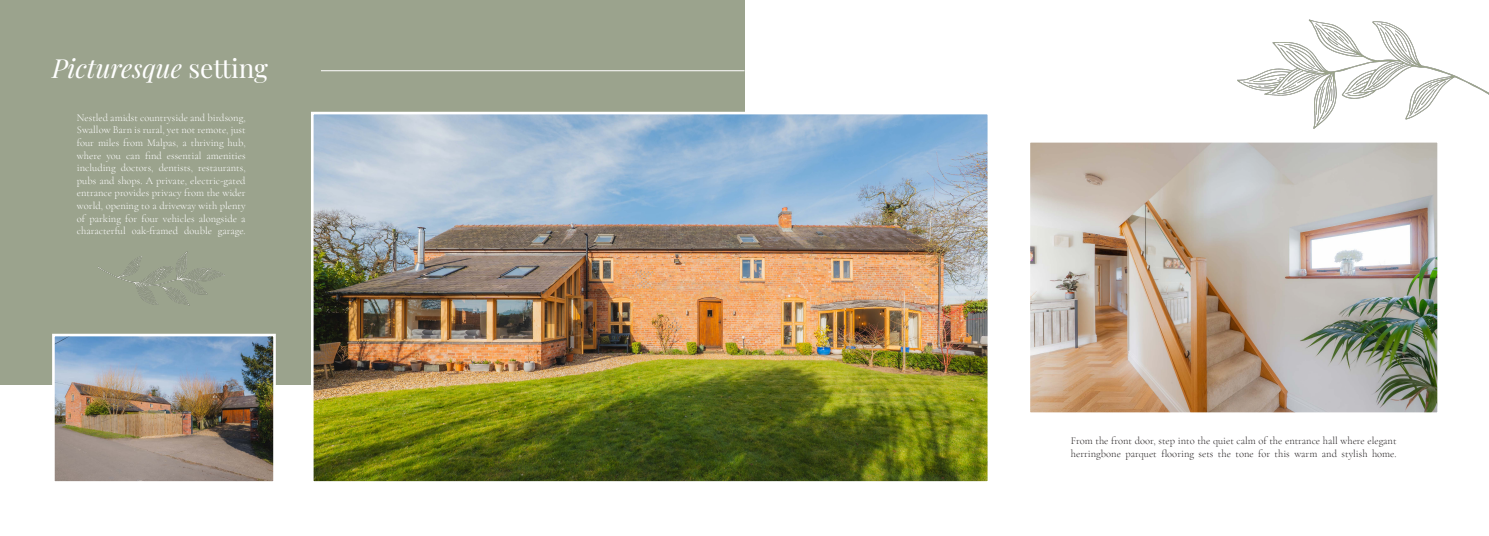
<style>
.page{position:relative;width:1489px;height:536px;background:#fff}
.page>*{position:absolute;margin:0;border:0;box-sizing:border-box;transform-origin:0 0}
.t1{font:italic 26.25px "Playfair Display";color:#fff}
.t2{font:300 10.5px/12.6px "Cormorant Garamond";color:#fff;text-align:justify}
.t3{font:300 10.5px/12.6px "Cormorant Garamond";color:#231f20}
.s1{font-style:normal}
</style>
<div class="page">
<div style="left:0;top:0;width:744px;height:384px;background:#9ba38d"></div>
<img style="left:56px;top:338px;width:216px;height:142px">
<div style="left:52px;top:334px;width:224px;height:150px;border:3px solid #fff"></div>
<hr style="left:321px;top:70px;width:423px;height:1px;background:#fff">
<img style="left:315px;top:116px;width:671px;height:364px">
<div style="left:311px;top:112px;width:679px;height:372px;border:3px solid #fff"></div>
<img style="left:1031px;top:144px;width:404px;height:267px">
<div style="left:1025px;top:138px;width:416px;height:279px;border:5px solid #fff"></div>
<img style="left:1233px;top:19px;width:255px;height:187px">
<img style="left:96px;top:251px;width:130px;height:93px">
<p class="t1" style="left:52px;top:48px;width:217px">Picturesque <span class="s1">setting</span></p>
<p class="t2" style="left:77px;top:111px;width:170px">Nestled amidst countryside and birdsong, Swallow Barn is rural, yet not remote, just four miles from Malpas, a thriving hub, where you can find essential amenities including doctors, dentists, restaurants, pubs and shops. A private, electric-gated entrance provides privacy from the wider world, opening to a driveway with plenty of parking for four vehicles alongside a characterful oak-framed double garage.</p>
<p class="t3" style="left:1070px;top:434px;width:327px">From the front door, step into the quiet calm of the entrance hall where elegant herringbone parquet flooring sets the tone for this warm and stylish home.</p>
</div>
